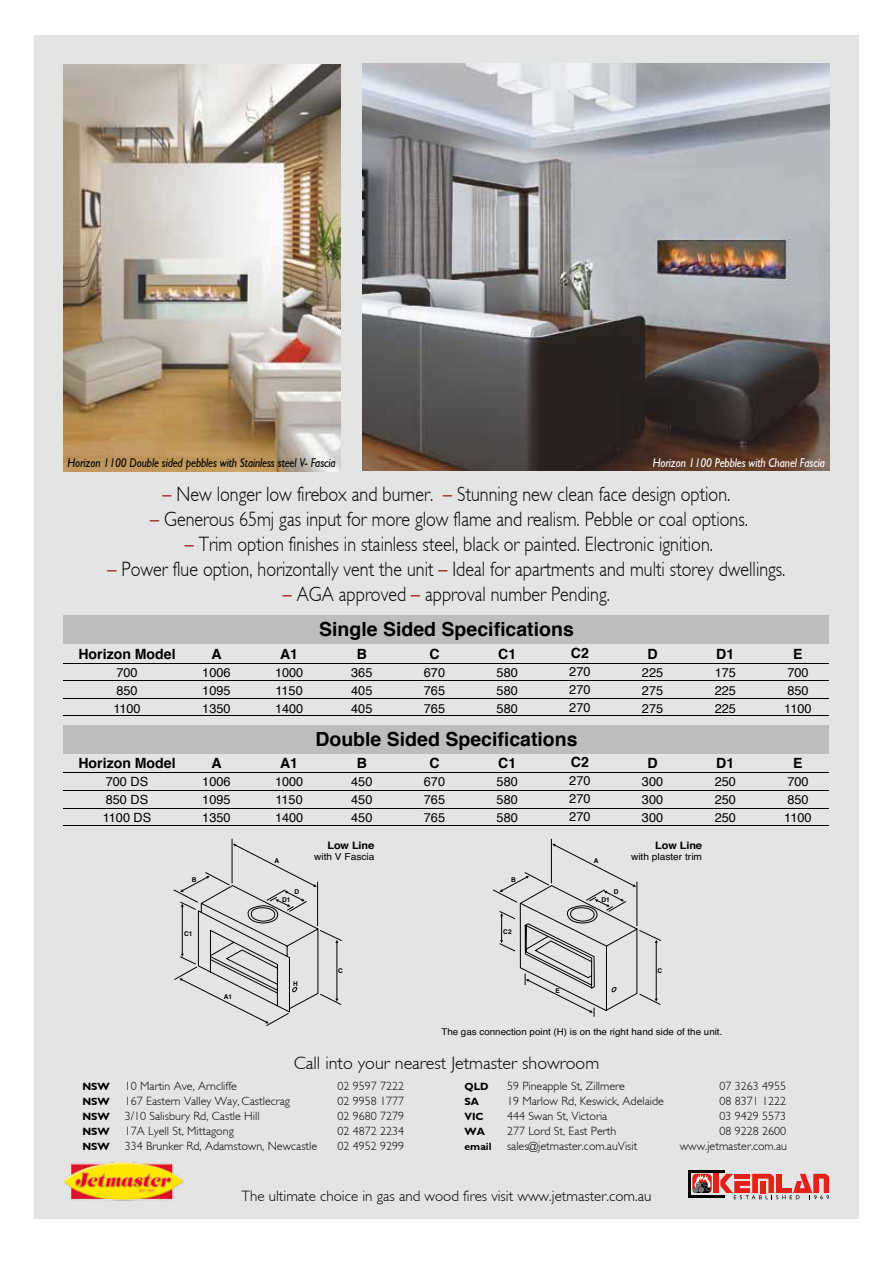
<style>
.page{position:relative;width:893px;height:1263px;background:#fff}
.page>*{position:absolute;margin:0;border:0;box-sizing:border-box;transform-origin:0 0}
.t1{font:300 20.85px "Gill Sans";color:#000;scale:.87 1}
.t2{font:700 19.5px "Helvetica";color:#000}
.t3{font:300 18px "Gill Sans";color:#000}
.t4{font:300 15px "Gill Sans";color:#000}
.t5{font:700 14.1px "Helvetica";color:#000}
.t6{font:12.75px/18px "Helvetica";color:#000;text-align:justify}
.t7{font:italic 12.75px "Gill Sans";letter-spacing:-.01em;color:#000;scale:.88 1}
.t8{font:italic 12.75px "Gill Sans";letter-spacing:-.01em;color:#fff;scale:.88 1}
.t9{font:300 12px "Gill Sans";color:#000}
.t10{font:700 10.5px "Gill Sans";color:#000}
.t11{font:700 10.35px "Helvetica";letter-spacing:-.005em;color:#000;scale:1.06 1}
.t12{font:9.6px "Helvetica";color:#000;scale:1.05 1}
.t13{font:9.3px "Helvetica";color:#000;scale:1.05 1}
.t14{font:700 6.6px "Helvetica";color:#000}
.s1{font-weight:400;color:#982522}
</style>
<div class="page">
<div style="left:34px;top:36px;width:825px;height:1183px;background:#e3e4e4"></div>
<img style="left:64px;top:64px;width:276px;height:407px">
<img style="left:362px;top:64px;width:467px;height:407px">
<img style="left:63px;top:1161px;width:121px;height:40px">
<svg style="left:692px;top:1174px;width:20px;height:19px"></svg>
<svg style="left:693px;top:1174px;width:18px;height:19px"></svg>
<hr style="left:689px;top:1170px;width:36px;height:2px;background:#000">
<hr style="left:689px;top:1171px;width:2px;height:25px;background:#000">
<hr style="left:689px;top:1195px;width:36px;height:2px;background:#000">
<div style="left:713px;top:1174px;width:6px;height:19px;background:#e32119"></div>
<svg style="left:720px;top:1174px;width:109px;height:25px"></svg>
<div style="left:64px;top:725px;width:765px;height:28px;background:#bbbdbe"></div>
<div style="left:64px;top:615px;width:765px;height:29px;background:#bbbdbe"></div>
<svg style="left:174px;top:839px;width:487px;height:187px"></svg>
<hr style="left:64px;top:772px;width:765px;height:1px;background:#000">
<hr style="left:64px;top:808px;width:765px;height:1px;background:#000">
<hr style="left:64px;top:825px;width:765px;height:1px;background:#000">
<hr style="left:64px;top:790px;width:765px;height:1px;background:#000">
<hr style="left:64px;top:662px;width:765px;height:1px;background:#000">
<hr style="left:64px;top:698px;width:765px;height:1px;background:#000">
<hr style="left:64px;top:715px;width:765px;height:1px;background:#000">
<hr style="left:64px;top:680px;width:765px;height:1px;background:#000">
<p class="t7" style="left:68px;top:456px;width:306px">Horizon 1100 Double sided pebbles with Stainless steel V- Fascia</p>
<p class="t8" style="left:653px;top:456px;width:197px">Horizon 1100 Pebbles with Chanel Fascia</p>
<h1 class="t1" style="left:163px;top:482px;width:654px"><span class="s1">–</span> New longer low firebox and burner. <span class="s1">–</span> Stunning new clean face design option.</h1>
<h1 class="t1" style="left:150px;top:507px;width:689px"><span class="s1">–</span> Generous 65mj gas input for more glow flame and realism. Pebble or coal options.</h1>
<h1 class="t1" style="left:185px;top:532px;width:608px"><span class="s1">–</span> Trim option finishes in stainless steel, black or painted. Electronic ignition.</h1>
<h1 class="t1" style="left:108px;top:557px;width:781px"><span class="s1">–</span> Power flue option, horizontally vent the unit <span class="s1">–</span> Ideal for apartments and multi storey dwellings.</h1>
<h1 class="t1" style="left:283px;top:581px;width:377px"><span class="s1">–</span> AGA approved <span class="s1">–</span> approval number Pending.</h1>
<p class="t5" style="left:78px;top:642px;width:99px">Horizon Model</p>
<p class="t6" style="left:113px;top:663px;width:29px;text-align:left">700<br>850<br>1100</p>
<p class="t5" style="left:78px;top:752px;width:99px">Horizon Model</p>
<p class="t6" style="left:103px;top:773px;width:50px;text-align:left">700 DS<br>850 DS<br>1100 DS</p>
<p class="t5" style="left:211px;top:642px;width:12px">A</p>
<p class="t6" style="left:202px;top:663px;width:30px">1006<br>1095<br>1350</p>
<p class="t5" style="left:211px;top:752px;width:12px">A</p>
<p class="t6" style="left:202px;top:773px;width:30px">1006<br>1095<br>1350</p>
<p class="t14" style="left:192px;top:874px;width:6px">B</p>
<p class="t14" style="left:184px;top:928px;width:10px">C1</p>
<p class="t14" style="left:224px;top:991px;width:10px">A1</p>
<h2 class="t2" style="left:319px;top:614px;width:256px">Single Sided Specifications</h2>
<p class="t5" style="left:280px;top:642px;width:20px">A1</p>
<p class="t6" style="left:275px;top:663px;width:30px">1000<br>1150<br>1400</p>
<p class="t5" style="left:357px;top:642px;width:12px">B</p>
<p class="t6" style="left:351px;top:663px;width:23px">365<br>405<br>405</p>
<p class="t5" style="left:429px;top:642px;width:12px">C</p>
<p class="t6" style="left:424px;top:663px;width:23px">670<br>765<br>765</p>
<p class="t5" style="left:498px;top:642px;width:20px">C1</p>
<p class="t6" style="left:497px;top:663px;width:23px">580<br>580<br>580</p>
<p class="t5" style="left:571px;top:641px;width:20px">C2</p>
<p class="t6" style="left:569px;top:662px;width:23px">270<br>270<br>270</p>
<p class="t5" style="left:647px;top:642px;width:12px">D</p>
<p class="t6" style="left:642px;top:663px;width:23px">225<br>275<br>275</p>
<p class="t5" style="left:716px;top:642px;width:20px">D1</p>
<p class="t6" style="left:715px;top:663px;width:23px">175<br>225<br>225</p>
<h2 class="t2" style="left:315px;top:723px;width:264px">Double Sided Specifications</h2>
<p class="t5" style="left:280px;top:752px;width:20px">A1</p>
<p class="t6" style="left:275px;top:773px;width:30px">1000<br>1150<br>1400</p>
<p class="t5" style="left:357px;top:752px;width:12px">B</p>
<p class="t6" style="left:351px;top:773px;width:23px">450<br>450<br>450</p>
<p class="t5" style="left:429px;top:752px;width:12px">C</p>
<p class="t6" style="left:424px;top:773px;width:23px">670<br>765<br>765</p>
<p class="t5" style="left:498px;top:752px;width:20px">C1</p>
<p class="t6" style="left:497px;top:773px;width:23px">580<br>580<br>580</p>
<p class="t5" style="left:571px;top:751px;width:20px">C2</p>
<p class="t6" style="left:569px;top:772px;width:23px">270<br>270<br>270</p>
<p class="t5" style="left:647px;top:752px;width:12px">D</p>
<p class="t6" style="left:642px;top:773px;width:23px">300<br>300<br>300</p>
<p class="t5" style="left:716px;top:752px;width:20px">D1</p>
<p class="t6" style="left:715px;top:773px;width:23px">250<br>250<br>250</p>
<p class="t14" style="left:274px;top:856px;width:6px">A</p>
<p class="t11" style="left:327px;top:837px;width:46px">Low Line</p>
<p class="t12" style="left:314px;top:850px;width:59px">with V Fascia</p>
<p class="t14" style="left:594px;top:856px;width:6px">A</p>
<p class="t11" style="left:655px;top:837px;width:46px">Low Line</p>
<p class="t12" style="left:631px;top:850px;width:69px">with plaster trim</p>
<p class="t14" style="left:511px;top:874px;width:6px">B</p>
<p class="t14" style="left:294px;top:886px;width:6px">D</p>
<p class="t14" style="left:614px;top:886px;width:6px">D</p>
<p class="t14" style="left:282px;top:894px;width:10px">D1</p>
<p class="t14" style="left:601px;top:894px;width:10px">D1</p>
<p class="t14" style="left:503px;top:926px;width:10px">C2</p>
<p class="t14" style="left:293px;top:978px;width:6px">H</p>
<p class="t14" style="left:338px;top:966px;width:6px">C</p>
<p class="t14" style="left:555px;top:985px;width:6px">E</p>
<p class="t14" style="left:657px;top:966px;width:6px">C</p>
<p class="t13" style="left:441px;top:1024px;width:269px">The gas connection point (H) is on the right hand side of the unit.</p>
<h3 class="t3" style="left:294px;top:1052px;width:307px">Call into your nearest Jetmaster showroom</h3>
<p class="t5" style="left:793px;top:642px;width:11px">E</p>
<p class="t6" style="left:784px;top:663px;width:29px;text-align:left">700<br>850<br>1100</p>
<p class="t5" style="left:793px;top:752px;width:11px">E</p>
<p class="t6" style="left:784px;top:773px;width:29px;text-align:left">700<br>850<br>1100</p>
<p class="t10" style="left:82px;top:1080px;width:29px">NSW</p>
<p class="t9" style="left:125px;top:1079px;width:114px">10 Martin Ave, Arncliffe</p>
<p class="t9" style="left:337px;top:1079px;width:68px">02 9597 7222</p>
<p class="t10" style="left:82px;top:1095px;width:29px">NSW</p>
<p class="t9" style="left:125px;top:1094px;width:167px">167 Eastern Valley Way, Castlecrag</p>
<p class="t9" style="left:337px;top:1094px;width:68px">02 9958 1777</p>
<p class="t10" style="left:82px;top:1110px;width:29px">NSW</p>
<p class="t9" style="left:125px;top:1109px;width:136px">3/10 Salisbury Rd, Castle Hill</p>
<p class="t9" style="left:337px;top:1109px;width:68px">02 9680 7279</p>
<p class="t10" style="left:82px;top:1125px;width:29px">NSW</p>
<p class="t9" style="left:125px;top:1124px;width:110px">17A Lyell St, Mittagong</p>
<p class="t9" style="left:337px;top:1124px;width:68px">02 4872 2234</p>
<p class="t10" style="left:82px;top:1140px;width:29px">NSW</p>
<p class="t9" style="left:125px;top:1139px;width:194px">334 Brunker Rd, Adamstown, Newcastle</p>
<p class="t9" style="left:337px;top:1139px;width:68px">02 4952 9299</p>
<p class="t10" style="left:464px;top:1080px;width:26px">QLD</p>
<p class="t9" style="left:507px;top:1079px;width:119px">59 Pineapple St, Zillmere</p>
<p class="t9" style="left:720px;top:1079px;width:68px">07 3263 4955</p>
<p class="t10" style="left:464px;top:1095px;width:16px">SA</p>
<p class="t9" style="left:507px;top:1094px;width:158px">19 Marlow Rd, Keswick, Adelaide</p>
<p class="t9" style="left:720px;top:1094px;width:68px">08 8371 1222</p>
<p class="t10" style="left:464px;top:1110px;width:21px">VIC</p>
<p class="t9" style="left:507px;top:1109px;width:102px">444 Swan St, Victoria</p>
<p class="t9" style="left:720px;top:1109px;width:68px">03 9429 5573</p>
<p class="t10" style="left:464px;top:1125px;width:22px">WA</p>
<p class="t9" style="left:507px;top:1124px;width:111px">277 Lord St, East Perth</p>
<p class="t9" style="left:720px;top:1124px;width:68px">08 9228 2600</p>
<p class="t10" style="left:464px;top:1140px;width:29px">email</p>
<p class="t9" style="left:507px;top:1139px;width:132px">sales@jetmaster.com.auVisit</p>
<p class="t9" style="left:680px;top:1139px;width:109px">www.jetmaster.com.au</p>
<p class="t11" style="left:663px;top:1103px;width:114px">Low Line Double Sided</p>
<p class="t12" style="left:710px;top:1116px;width:69px">with plaster trim</p>
<p class="t14" style="left:572px;top:1145px;width:6px">B</p>
<p class="t4" style="left:241px;top:1187px;width:411px">The ultimate choice in gas and wood fires visit www.jetmaster.com.au</p>
<p class="t14" style="left:564px;top:1197px;width:10px">C2</p>
</div>
